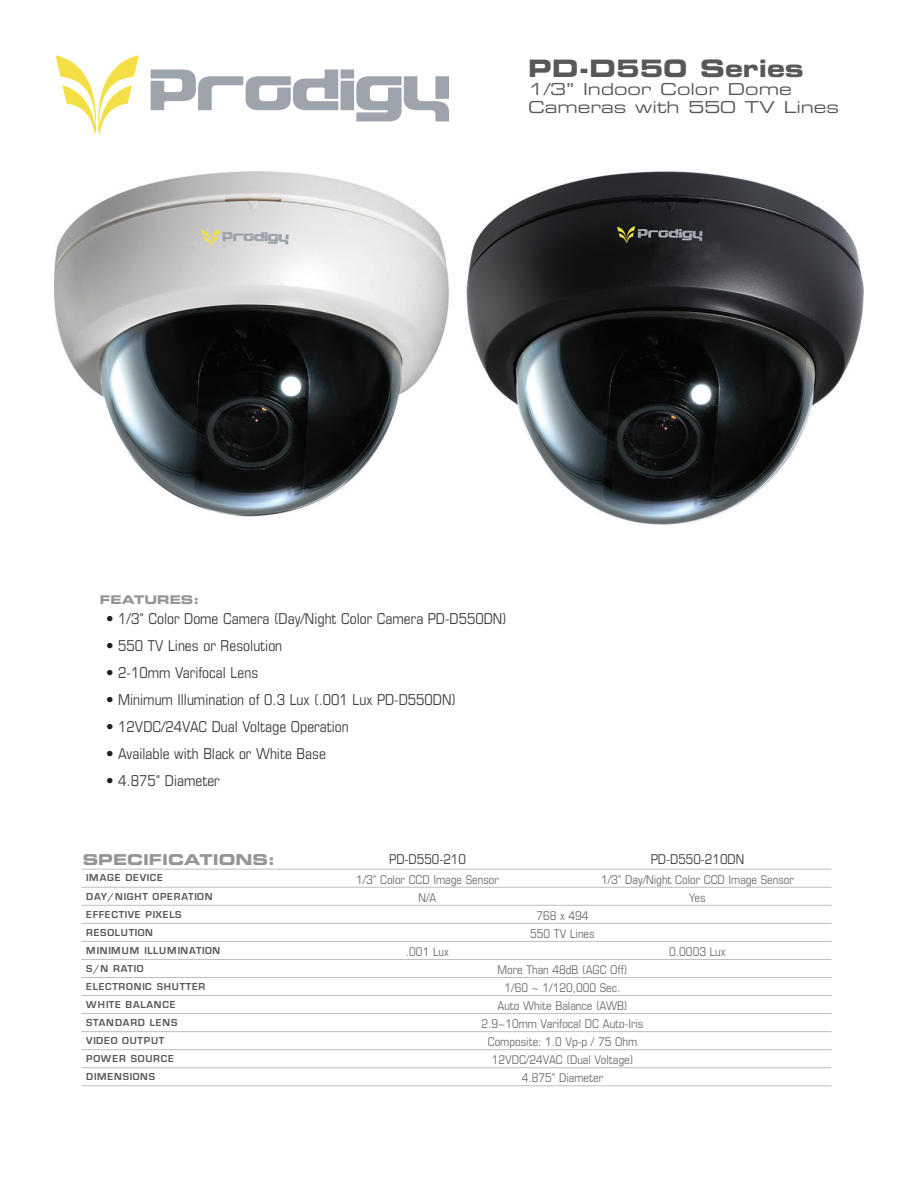
<style>
.page{position:relative;width:918px;height:1188px;background:#fff}
.page>*{position:absolute;margin:0;border:0;box-sizing:border-box;transform-origin:0 0}
.t1{font:24px "Eurostile Bold Extended Two";color:#57585a}
.t2{font:16.5px/18px "Eurostile Extended Two";color:#57585a}
.t3{font:condensed 15px "Eurostile";color:#3e3e3f}
.t4{font:15px "Eurostile Bold Extended Two";color:#939598}
.t5{font:condensed 13.5px "Eurostile";color:#3e3e3f}
.t6{font:condensed 12px/18px "Eurostile";color:#6c6d70;text-align:center}
.t7{font:12px "Eurostile Bold Extended Two";color:#939598}
.t8{font:700 10.5px/18px "Eurostile";letter-spacing:.075em;color:#57585a}
.s1{color:#231f20}
</style>
<div class="page">
<hr style="left:82px;top:887px;width:750px;height:1px;background:#bdbec1">
<hr style="left:82px;top:905px;width:750px;height:1px;background:#bdbec1">
<hr style="left:82px;top:923px;width:750px;height:1px;background:#bdbec1">
<hr style="left:82px;top:941px;width:750px;height:1px;background:#bdbec1">
<hr style="left:82px;top:959px;width:750px;height:1px;background:#bdbec1">
<hr style="left:82px;top:977px;width:750px;height:1px;background:#bdbec1">
<hr style="left:82px;top:995px;width:750px;height:1px;background:#bdbec1">
<hr style="left:82px;top:1013px;width:750px;height:1px;background:#bdbec1">
<hr style="left:82px;top:1031px;width:750px;height:1px;background:#bdbec1">
<hr style="left:82px;top:1049px;width:750px;height:1px;background:#bdbec1">
<hr style="left:82px;top:1067px;width:750px;height:1px;background:#bdbec1">
<hr style="left:82px;top:1085px;width:750px;height:1px;background:#bdbec1">
<hr style="left:82px;top:869px;width:750px;height:1px;background:#bdbec1">
<svg style="left:56px;top:55px;width:83px;height:78px"></svg>
<svg style="left:151px;top:69px;width:298px;height:52px"></svg>
<img style="left:54px;top:171px;width:810px;height:354px">
<h1 class="t1" style="left:528px;top:60px;width:277px">PD-D550 Series</h1>
<h2 class="t2" style="left:528px;top:82px;width:312px">1/3” Indoor Color Dome<br>Cameras with 550 TV Lines</h2>
<p class="t7" style="left:100px;top:595px;width:101px">FEATURES:</p>
<p class="t3" style="left:106px;top:613px;width:402px"><span class="s1">•</span> 1/3" Color Dome Camera (Day/Night Color Camera PD-D550DN)</p>
<p class="t3" style="left:106px;top:640px;width:178px"><span class="s1">•</span> 550 TV Lines or Resolution</p>
<p class="t3" style="left:106px;top:667px;width:154px"><span class="s1">•</span> 2-10mm Varifocal Lens</p>
<p class="t3" style="left:106px;top:694px;width:351px"><span class="s1">•</span> Minimum Illumination of 0.3 Lux (.001 Lux PD-D550DN)</p>
<p class="t3" style="left:106px;top:721px;width:244px"><span class="s1">•</span> 12VDC/24VAC Dual Voltage Operation</p>
<p class="t3" style="left:106px;top:748px;width:221px"><span class="s1">•</span> Available with Black or White Base</p>
<p class="t3" style="left:106px;top:775px;width:115px"><span class="s1">•</span> 4.875" Diameter</p>
<p class="t4" style="left:83px;top:854px;width:194px">SPECIFICATIONS:</p>
<p class="t5" style="left:389px;top:855px;width:78px">PD-D550-210</p>
<p class="t5" style="left:651px;top:855px;width:95px">PD-D550-210DN</p>
<p class="t8" style="left:86px;top:869px;width:136px">IMAGE DEVICE<br>DAY/NIGHT OPERATION<br>EFFECTIVE PIXELS<br>RESOLUTION<br>MINIMUM ILLUMINATION<br>S/N RATIO<br>ELECTRONIC SHUTTER<br>WHITE BALANCE<br>STANDARD LENS<br>VIDEO OUTPUT<br>POWER SOURCE<br>DIMENSIONS</p>
<p class="t6" style="left:356px;top:871px;width:144px">1/3” Color CCD Image Sensor</p>
<p class="t6" style="left:601px;top:871px;width:194px">1/3” Day/Night Color CCD Image Sensor</p>
<p class="t6" style="left:419px;top:889px;width:19px">N/A</p>
<p class="t6" style="left:689px;top:889px;width:18px">Yes</p>
<p class="t6" style="left:530px;top:907px;width:66px">768 x 494<br>550 TV Lines</p>
<p class="t6" style="left:406px;top:943px;width:45px">.001 Lux</p>
<p class="t6" style="left:669px;top:943px;width:58px">0.0003 Lux</p>
<p class="t6" style="left:482px;top:961px;width:163px">More Than 48dB (AGC Off)<br>1/60 ~ 1/120,000 Sec.<br>Auto White Balance (AWB)<br>2.9~10mm Varifocal DC Auto-Iris<br>Composite: 1.0 Vp-p / 75 Ohm<br>12VDC/24VAC (Dual Voltage)<br>4.875” Diameter</p>
</div>
